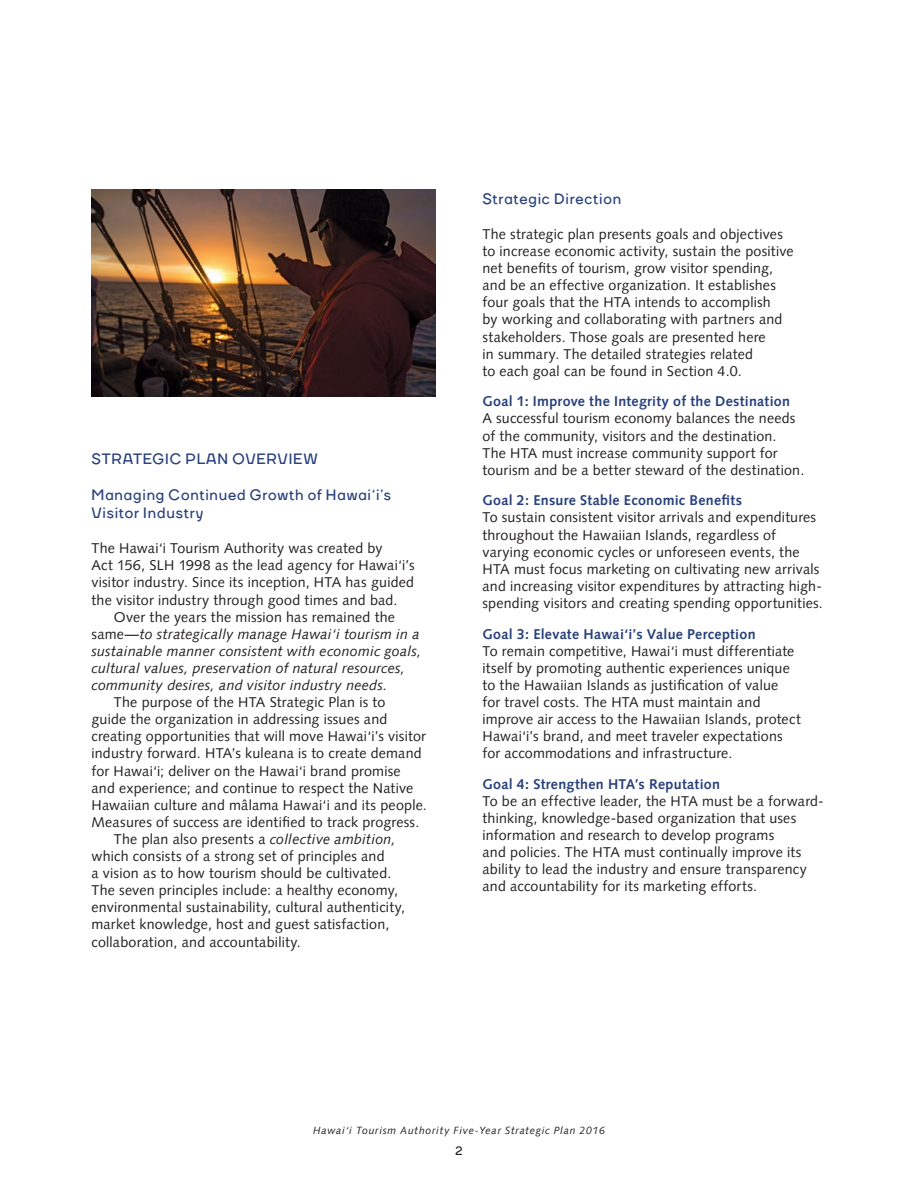
<style>
.page{position:relative;width:918px;height:1188px;background:#fff}
.page>*{position:absolute;margin:0;border:0;box-sizing:border-box;transform-origin:0 0}
.t1{font:700 15px/18px "TT Firs";letter-spacing:.05em;color:#29417c}
.t2{font:14.25px/17.1px "Syntax LT Pro";letter-spacing:.015em;color:#231f20}
.t3{font:italic 14.25px/17.1px "Syntax LT Pro";letter-spacing:.015em;color:#231f20}
.t4{font:700 14.25px "Syntax LT Pro";letter-spacing:.02em;color:#29417c}
.t5{font:700 12px "TT Firs";color:#231f20}
.t6{font:italic 10.5px "Syntax LT Pro";letter-spacing:.065em;color:#231f20}
.s1{font-style:normal}
.s2{font-style:italic}
</style>
<div class="page">
<img style="left:91px;top:189px;width:344px;height:207px">
<p class="t1" style="left:91px;top:450px;width:228px">STRATEGIC PLAN OVERVIEW</p>
<p class="t1" style="left:91px;top:486px;width:301px">Managing Continued Growth of Hawai‘i’s<br>Visitor Industry</p>
<p class="t2" style="left:91px;top:540px;width:325px">The Hawai‘i Tourism Authority was created by<br>Act 156, SLH 1998 as the lead agency for Hawai‘i’s visitor industry. Since its inception, HTA has guided the visitor industry through good times and bad.</p>
<p class="t3" style="left:91px;top:608px;width:332px;text-indent:23px"><span class="s1">Over the years the mission has remained the same—</span>to strategically manage Hawai‘i tourism in a sustainable manner consistent with economic goals, cultural values, preservation of natural resources, community desires, and visitor industry needs.</p>
<p class="t2" style="left:114px;top:694px;width:273px">The purpose of the HTA Strategic Plan is to</p>
<p class="t2" style="left:91px;top:711px;width:297px">guide the organization in addressing issues and</p>
<p class="t2" style="left:91px;top:728px;width:336px">creating opportunities that will move Hawai‘i’s visitor</p>
<p class="t2" style="left:91px;top:745px;width:332px">industry forward. HTA’s kuleana is to create demand</p>
<p class="t2" style="left:91px;top:762px;width:311px">for Hawai‘i; deliver on the Hawai‘i brand promise</p>
<p class="t2" style="left:91px;top:779px;width:323px">and experience; and continue to respect the Native</p>
<p class="t2" style="left:91px;top:796px;width:337px">Hawaiian culture and mâlama Hawai‘i and its people.</p>
<p class="t2" style="left:91px;top:813px;width:329px">Measures of success are identified to track progress.</p>
<p class="t2" style="left:114px;top:830px;width:283px">The plan also presents a <span class="s2">collective ambition,</span></p>
<p class="t2" style="left:91px;top:848px;width:295px">which consists of a strong set of principles and</p>
<p class="t2" style="left:91px;top:865px;width:301px">a vision as to how tourism should be cultivated.</p>
<p class="t2" style="left:91px;top:882px;width:308px">The seven principles include: a healthy economy,</p>
<p class="t2" style="left:91px;top:899px;width:315px">environmental sustainability, cultural authenticity,</p>
<p class="t2" style="left:91px;top:916px;width:299px">market knowledge, host and guest satisfaction,</p>
<p class="t2" style="left:91px;top:934px;width:211px">collaboration, and accountability.</p>
<p class="t1" style="left:483px;top:190px;width:140px">Strategic Direction</p>
<p class="t2" style="left:483px;top:226px;width:313px">The strategic plan presents goals and objectives to increase economic activity, sustain the positive net benefits of tourism, grow visitor spending, and be an effective organization. It establishes four goals that the HTA intends to accomplish<br>by working and collaborating with partners and stakeholders. Those goals are presented here<br>in summary. The detailed strategies related<br>to each goal can be found in Section 4.0.</p>
<p class="t4" style="left:483px;top:393px;width:309px">Goal 1: Improve the Integrity of the Destination</p>
<p class="t2" style="left:483px;top:410px;width:323px">A successful tourism economy balances the needs of the community, visitors and the destination.<br>The HTA must increase community support for tourism and be a better steward of the destination.</p>
<p class="t4" style="left:483px;top:492px;width:261px">Goal 2: Ensure Stable Economic Benefits</p>
<p class="t2" style="left:483px;top:509px;width:342px">To sustain consistent visitor arrivals and expenditures throughout the Hawaiian Islands, regardless of varying economic cycles or unforeseen events, the HTA must focus marketing on cultivating new arrivals and increasing visitor expenditures by attracting high&shy;spending visitors and creating spending opportunities.</p>
<p class="t4" style="left:483px;top:625px;width:275px">Goal 3: Elevate Hawai‘i’s Value Perception</p>
<p class="t2" style="left:483px;top:642px;width:320px">To remain competitive, Hawai‘i must differentiate itself by promoting authentic experiences unique to the Hawaiian Islands as justification of value<br>for travel costs. The HTA must maintain and improve air access to the Hawaiian Islands, protect Hawai‘i’s brand, and meet traveler expectations for accommodations and infrastructure.</p>
<p class="t4" style="left:483px;top:776px;width:239px">Goal 4: Strengthen HTA’s Reputation</p>
<p class="t2" style="left:483px;top:792px;width:343px">To be an effective leader, the HTA must be a forward&shy;thinking, knowledge-based organization that uses information and research to develop programs<br>and policies. The HTA must continually improve its ability to lead the industry and ensure transparency and accountability for its marketing efforts.</p>
<p class="t6" style="left:313px;top:1124px;width:293px">Hawai‘i Tourism Authority Five-Year Strategic Plan 2016</p>
<p class="t5" style="left:456px;top:1144px;width:8px">2</p>
</div>
